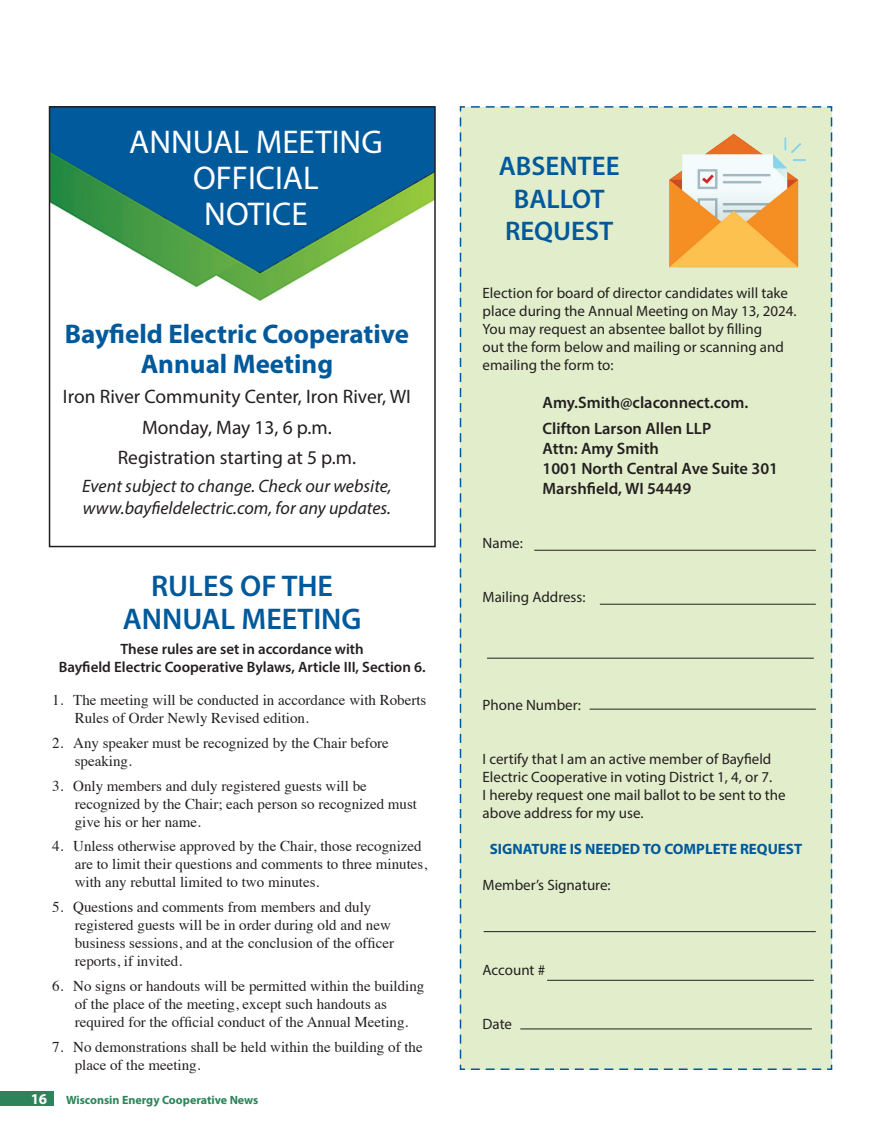
<style>
.page{position:relative;width:891px;height:1134px;background:#fff}
.page>*{position:absolute;margin:0;border:0;box-sizing:border-box;transform-origin:0 0}
.subheads{font:33px/36px "Myriad Pro";color:#fff;text-align:center}
.subheads-2{font:600 30px "Myriad Pro";color:#00599b}
.subheads-3{font:700 27px "Myriad Pro";color:#00599b}
.subheads-4{font:600 27px/32.4px "Myriad Pro";color:#00599b;text-align:center}
.subheads-5{font:19.5px "Myriad Pro";color:#231f20}
.subheads-6{font:italic 18px "Myriad Pro";color:#231f20}
.subheads-7{font:600 16.5px "Myriad Pro";color:#231f20}
.subheads-8{font:15px/18px "Times";color:#231f20}
.subheads-9{font:15px/18px "Myriad Pro";color:#231f20}
.subheads-10{font:600 15px "Myriad Pro";color:#231f20}
.subheads-11{font:700 15px "Myriad Pro";color:#00599b}
.t1{font:700 15px "Myriad Pro";color:#fff}
.t2{font:700 12px "Myriad Pro";color:#2d845b}
</style>
<div class="page">
<div style="left:0;top:1091px;width:54px;height:14px;background:#2d845b"></div>
<div style="left:459px;top:106px;width:374px;height:964px;background:#e2eecb"></div>
<hr style="left:534px;top:550px;width:282px;height:1px;background:#231f20">
<hr style="left:600px;top:604px;width:216px;height:1px;background:#231f20">
<hr style="left:487px;top:658px;width:327px;height:1px;background:#231f20">
<hr style="left:590px;top:709px;width:226px;height:1px;background:#231f20">
<hr style="left:484px;top:931px;width:332px;height:1px;background:#231f20">
<hr style="left:547px;top:980px;width:267px;height:1px;background:#231f20">
<hr style="left:520px;top:1029px;width:292px;height:1px;background:#231f20">
<img style="left:650px;top:112px;width:176px;height:167px">
<img style="left:52px;top:109px;width:381px;height:192px">
<div style="left:49px;top:106px;width:387px;height:441px;border:2px solid #231f20"></div>
<p class="subheads" style="left:129px;top:123px;width:255px">ANNUAL MEETING<br>OFFICIAL</p>
<p class="subheads" style="left:204px;top:195px;width:105px">NOTICE</p>
<p class="subheads-3" style="left:65px;top:317px;width:346px">Bayfield Electric Cooperative</p>
<p class="subheads-3" style="left:141px;top:347px;width:194px">Annual Meeting</p>
<p class="subheads-5" style="left:63px;top:385px;width:349px">Iron River Community Center, Iron River, WI</p>
<p class="subheads-5" style="left:142px;top:415px;width:191px">Monday, May 13, 6 p.m.</p>
<p class="subheads-5" style="left:118px;top:445px;width:240px">Registration starting at 5 p.m.</p>
<p class="subheads-6" style="left:82px;top:475px;width:311px">Event subject to change. Check our website,</p>
<p class="subheads-6" style="left:83px;top:497px;width:310px">www.bayfieldelectric.com, for any updates.</p>
<p class="subheads-2" style="left:151px;top:567px;width:183px">RULES OF THE</p>
<p class="subheads-2" style="left:123px;top:600px;width:240px">ANNUAL MEETING</p>
<p class="subheads-10" style="left:121px;top:639px;width:245px">These rules are set in accordance with</p>
<p class="subheads-10" style="left:59px;top:657px;width:369px">Bayfield Electric Cooperative Bylaws, Article III, Section 6.</p>
<p class="subheads-8" style="left:75px;top:690px;width:353px;text-indent:-22px">1. The meeting will be conducted in accordance with Roberts<br>Rules of Order Newly Revised edition.</p>
<p class="subheads-8" style="left:75px;top:732px;width:316px;text-indent:-22px">2. Any speaker must be recognized by the Chair before speaking.</p>
<p class="subheads-8" style="left:75px;top:775px;width:344px;text-indent:-22px">3. Only members and duly registered guests will be recognized by the Chair; each person so recognized must give his or her name.</p>
<p class="subheads-8" style="left:75px;top:836px;width:354px;text-indent:-22px">4. Unless otherwise approved by the Chair, those recognized are to limit their questions and comments to three minutes, with any rebuttal limited to two minutes.</p>
<p class="subheads-8" style="left:75px;top:897px;width:321px;text-indent:-22px">5. Questions and comments from members and duly registered guests will be in order during old and new business sessions, and at the conclusion of the officer reports, if invited.</p>
<p class="subheads-8" style="left:75px;top:975px;width:351px;text-indent:-22px">6. No signs or handouts will be permitted within the building of the place of the meeting, except such handouts as required for the official conduct of the Annual Meeting.</p>
<p class="subheads-8" style="left:75px;top:1036px;width:350px;text-indent:-22px">7. No demonstrations shall be held within the building of the place of the meeting.</p>
<p class="t1" style="left:31px;top:1089px;width:18px">16</p>
<p class="t2" style="left:66px;top:1092px;width:194px">Wisconsin Energy Cooperative News</p>
<p class="subheads-4" style="left:499px;top:149px;width:122px">ABSENTEE</p>
<p class="subheads-4" style="left:505px;top:182px;width:110px">BALLOT<br>REQUEST</p>
<p class="subheads-9" style="left:483px;top:284px;width:316px">Election for board of director candidates will take place during the Annual Meeting on May 13, 2024.<br>You may request an absentee ballot by filling<br>out the form below and mailing or scanning and emailing the form to:</p>
<p class="subheads-7" style="left:543px;top:392px;width:207px">Amy.Smith@claconnect.com.</p>
<p class="subheads-7" style="left:543px;top:418px;width:170px">Clifton Larson Allen LLP</p>
<p class="subheads-7" style="left:543px;top:438px;width:118px">Attn: Amy Smith</p>
<p class="subheads-7" style="left:543px;top:458px;width:237px">1001 North Central Ave Suite 301</p>
<p class="subheads-7" style="left:543px;top:478px;width:150px">Marshfield, WI 54449</p>
<p class="subheads-9" style="left:483px;top:534px;width:42px">Name:</p>
<p class="subheads-9" style="left:483px;top:588px;width:105px">Mailing Address:</p>
<p class="subheads-9" style="left:483px;top:696px;width:100px">Phone Number:</p>
<p class="subheads-9" style="left:483px;top:750px;width:291px">I certify that I am an active member of Bayfield<br>Electric Cooperative in voting District 1, 4, or 7.</p>
<p class="subheads-9" style="left:483px;top:786px;width:305px">I hereby request one mail ballot to be sent to the above address for my use.</p>
<p class="subheads-11" style="left:490px;top:839px;width:314px">SIGNATURE IS NEEDED TO COMPLETE REQUEST</p>
<p class="subheads-9" style="left:483px;top:876px;width:130px">Member’s Signature:</p>
<p class="subheads-9" style="left:483px;top:961px;width:64px">Account #</p>
<p class="subheads-9" style="left:483px;top:1015px;width:31px">Date</p>
</div>
